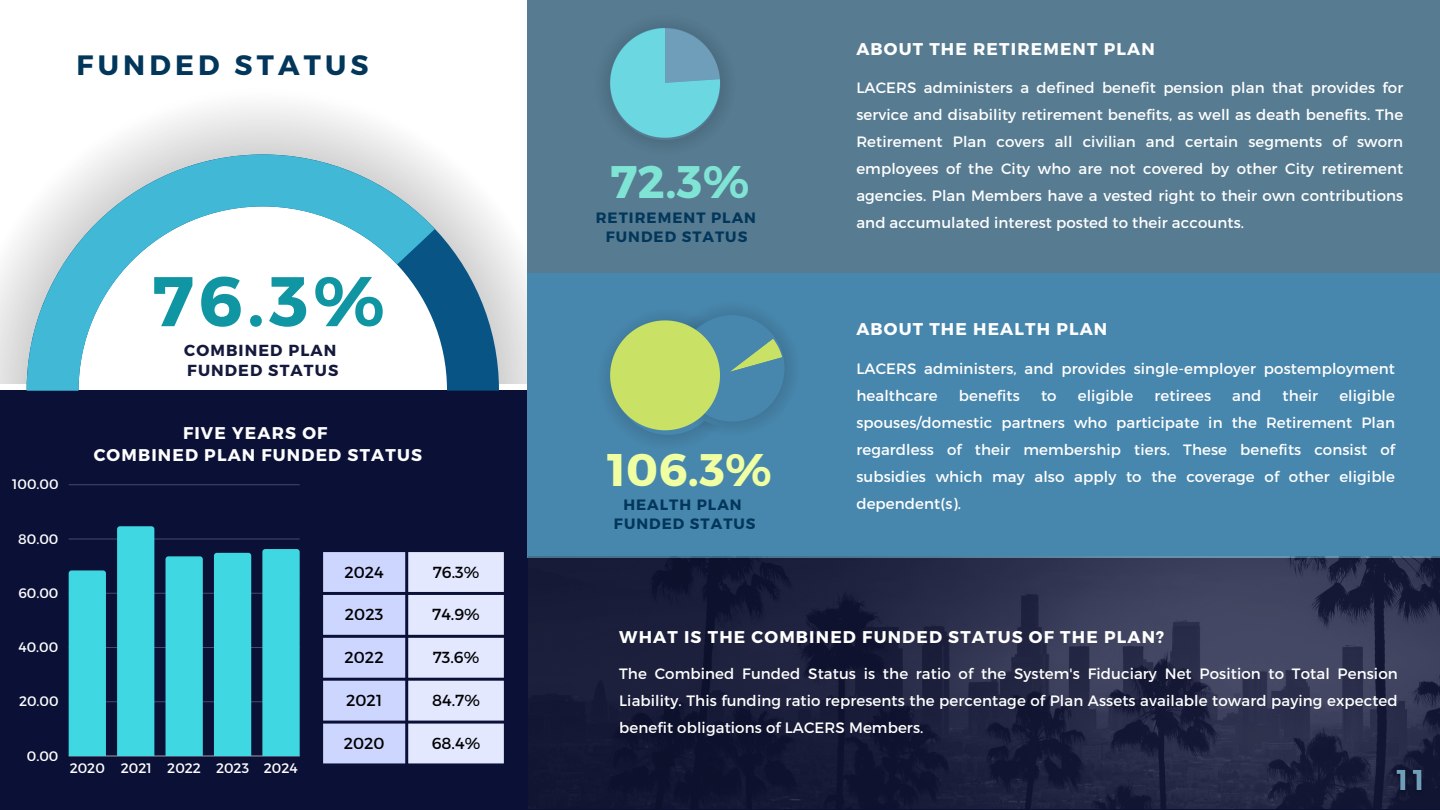
<style>
.page{position:relative;width:1440px;height:810px;background:#fff}
.page>*{position:absolute;margin:0;border:0;box-sizing:border-box;transform-origin:0 0}
.t1{font:700 70.1px "Montserrat";color:#1096a3}
.t2{font:700 45.6px "Montserrat";color:#efffa2}
.t3{font:700 45.6px "Montserrat";color:#80e4d4}
.t4{font:700 28px "Montserrat";letter-spacing:.15em;color:#02375b}
.t5{font:700 17px "Montserrat";letter-spacing:.07em;color:#fff}
.t6{font:700 17px "Montserrat";letter-spacing:.07em;color:#fefefe}
.t7{font:16px "Montserrat";color:#000}
.t8{font:700 16px "Montserrat";letter-spacing:.07em;color:#15193b}
.t9{font:15px/27px "Montserrat";letter-spacing:.01em;color:#fff;text-align:justify}
.t10{font:700 15px "Montserrat";letter-spacing:.07em;color:#02375b}
.t11{font:13.8px "Montserrat";color:#fefefe}
</style>
<div class="page">
<div style="left:0;top:390px;width:1440px;height:420px;background:#0b1037"></div>
<svg style="left:0;top:106px;width:527px;height:277px"></svg>
<div style="left:527px;top:268px;width:913px;height:290px;background:#4887ad"></div>
<div style="left:527px;top:0;width:913px;height:273px;background:#577c92"></div>
<svg style="left:435px;top:154px;width:64px;height:237px"></svg>
<svg style="left:27px;top:154px;width:408px;height:237px"></svg>
<hr style="left:69px;top:756px;width:231px;height:1px;background:#515570">
<hr style="left:69px;top:702px;width:231px;height:1px;background:#fefefe;opacity:.25">
<hr style="left:69px;top:647px;width:231px;height:1px;background:#fefefe;opacity:.25">
<hr style="left:69px;top:593px;width:231px;height:1px;background:#fefefe;opacity:.25">
<hr style="left:69px;top:539px;width:231px;height:1px;background:#292d4f">
<hr style="left:69px;top:485px;width:231px;height:1px;background:#1a1e43">
<div style="left:69px;top:570px;width:37px;height:186px;background:#3ed7e2"></div>
<div style="left:117px;top:526px;width:37px;height:230px;background:#3ed7e2"></div>
<div style="left:166px;top:556px;width:37px;height:200px;background:#3ed7e2"></div>
<div style="left:214px;top:553px;width:37px;height:203px;background:#3ed7e2"></div>
<div style="left:262px;top:549px;width:38px;height:207px;background:#3ed7e2"></div>
<svg style="left:606px;top:309px;width:187px;height:134px"></svg>
<svg style="left:604px;top:23px;width:123px;height:123px"></svg>
<svg style="left:323px;top:552px;width:181px;height:211px;background:#c9d0f0"></svg>
<img style="left:528px;top:557px;width:912px;height:252px">
<img style="left:1389px;top:762px;width:39px;height:36px">
<p class="t4" style="left:77px;top:47px;width:293px">FUNDED STATUS</p>
<p class="t1" style="left:152px;top:256px;width:234px">76.3%</p>
<p class="t8" style="left:184px;top:340px;width:154px">COMBINED PLAN</p>
<p class="t8" style="left:187px;top:360px;width:153px">FUNDED STATUS</p>
<p class="t11" style="left:12px;top:476px;width:48px">100.00</p>
<p class="t6" style="left:183px;top:422px;width:146px">FIVE YEARS OF</p>
<p class="t6" style="left:94px;top:444px;width:330px">COMBINED PLAN FUNDED STATUS</p>
<p class="t11" style="left:18px;top:530px;width:42px">80.00</p>
<p class="t11" style="left:18px;top:584px;width:42px">60.00</p>
<p class="t11" style="left:19px;top:638px;width:41px">40.00</p>
<p class="t11" style="left:19px;top:693px;width:41px">20.00</p>
<p class="t11" style="left:27px;top:747px;width:33px">0.00</p>
<p class="t11" style="left:70px;top:759px;width:230px">2020 2021 2022 2023 2024</p>
<p class="t7" style="left:344px;top:561px;width:41px">2024</p>
<h2 class="t7" style="left:433px;top:561px;width:48px">76.3%</h2>
<h5 class="t7" style="left:345px;top:604px;width:40px">2023</h5>
<p class="t7" style="left:432px;top:604px;width:49px">74.9%</p>
<p class="t7" style="left:345px;top:647px;width:41px">2022</p>
<p class="t7" style="left:433px;top:647px;width:48px">73.6%</p>
<h3 class="t7" style="left:346px;top:690px;width:38px">2021</h3>
<p class="t7" style="left:432px;top:690px;width:49px">84.7%</p>
<p class="t7" style="left:344px;top:733px;width:42px">2020</p>
<p class="t7" style="left:432px;top:733px;width:50px">68.4%</p>
<h4 class="t3" style="left:610px;top:153px;width:141px">72.3%</h4>
<p class="t10" style="left:596px;top:208px;width:162px">RETIREMENT PLAN</p>
<p class="t10" style="left:606px;top:227px;width:143px">FUNDED STATUS</p>
<p class="t2" style="left:607px;top:440px;width:166px">106.3%</p>
<h4 class="t10" style="left:623px;top:495px;width:120px">HEALTH PLAN</h4>
<p class="t10" style="left:614px;top:514px;width:143px">FUNDED STATUS</p>
<p class="t5" style="left:856px;top:38px;width:300px">ABOUT THE RETIREMENT PLAN</p>
<h2 class="t9" style="left:856px;top:73px;width:548px">LACERS administers a defined benefit pension plan that provides for service and disability retirement benefits, as well as death benefits. The Retirement Plan covers all civilian and certain segments of sworn employees of the City who are not covered by other City retirement agencies. Plan Members have a vested right to their own contributions and accumulated interest posted to their accounts.</h2>
<p class="t5" style="left:856px;top:317px;width:252px">ABOUT THE HEALTH PLAN</p>
<h5 class="t9" style="left:856px;top:354px;width:540px">LACERS administers, and provides single-employer postemployment healthcare</h5>
<h5 class="t9" style="left:856px;top:381px;width:540px;text-indent:483px">eligible spouses/domestic partners who participate in the Retirement Plan regardless of their membership tiers. These benefits consist of subsidies which may also apply to the coverage of other eligible dependent(s).</h5>
<h5 class="t9" style="left:959px;top:381px;width:63px">benefits</h5>
<h5 class="t9" style="left:1041px;top:381px;width:17px">to</h5>
<h5 class="t9" style="left:1078px;top:381px;width:57px">eligible</h5>
<h5 class="t9" style="left:1155px;top:381px;width:58px">retirees</h5>
<h5 class="t9" style="left:1232px;top:381px;width:31px">and</h5>
<h5 class="t9" style="left:1283px;top:381px;width:37px">their</h5>
<p class="t5" style="left:619px;top:626px;width:547px">WHAT IS THE COMBINED FUNDED STATUS OF THE PLAN?</p>
<p class="t9" style="left:619px;top:659px;width:780px">The Combined Funded Status is the ratio of the System's Fiduciary Net Position to Total Pension Liability. This funding ratio represents the percentage of Plan Assets available toward paying expected benefit obligations of LACERS Members.</p>
</div>
